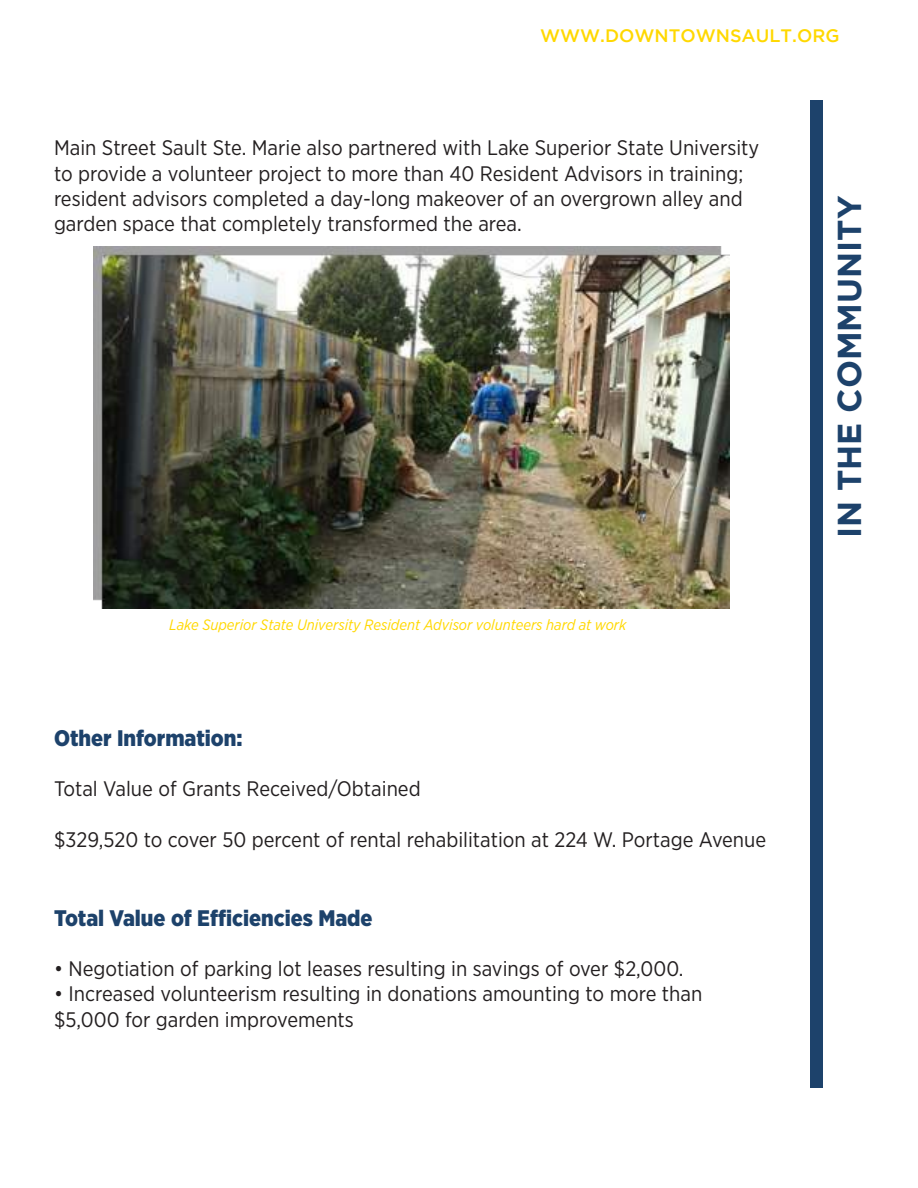
<style>
.page{position:relative;width:918px;height:1188px;background:#fff}
.page>*{position:absolute;margin:0;border:0;box-sizing:border-box;transform-origin:0 0}
.t1{font:700 33px "Gotham";color:#1d426b}
.t2{font:900 22.5px "Gotham Narrow";color:#1d426b}
.t3{font:21px/25.2px "Gotham Narrow";color:#231f20}
.t4{font:500 18px "Gotham";color:#ffd801}
.t5{font:italic 15px "Gotham Narrow";color:#ffd801}
</style>
<div class="page">
<div style="left:810px;top:100px;width:12px;height:988px;background:#1d426b"></div>
<img style="left:93px;top:247px;width:636px;height:361px">
<p class="t4" style="left:540px;top:26px;width:301px">WWW.DOWNTOWNSAULT.ORG</p>
<p class="t3" style="left:54px;top:135px;width:707px">Main Street Sault Ste. Marie also partnered with Lake Superior State University to provide a volunteer project to more than 40 Resident Advisors in training; resident advisors completed a day-long makeover of an overgrown alley and garden space that completely transformed the area.</p>
<p class="t5" style="left:169px;top:616px;width:459px">Lake Superior State University Resident Advisor volunteers hard at work</p>
<p class="t2" style="left:54px;top:723px;width:190px">Other Information:</p>
<p class="t3" style="left:54px;top:776px;width:368px">Total Value of Grants Received/Obtained</p>
<p class="t3" style="left:54px;top:826px;width:714px">$329,520 to cover 50 percent of rental rehabilitation at 224 W. Portage Avenue</p>
<p class="t2" style="left:54px;top:903px;width:320px">Total Value of Efficiencies Made</p>
<p class="t3" style="left:54px;top:956px;width:631px">• Negotiation of parking lot leases resulting in savings of over $2,000.</p>
<p class="t3" style="left:54px;top:981px;width:650px">• Increased volunteerism resulting in donations amounting to more than $5,000 for garden improvements</p>
<h1 class="t1" style="left:830px;top:538px;width:344px;rotate:-90deg">IN THE COMMUNITY</h1>
</div>
